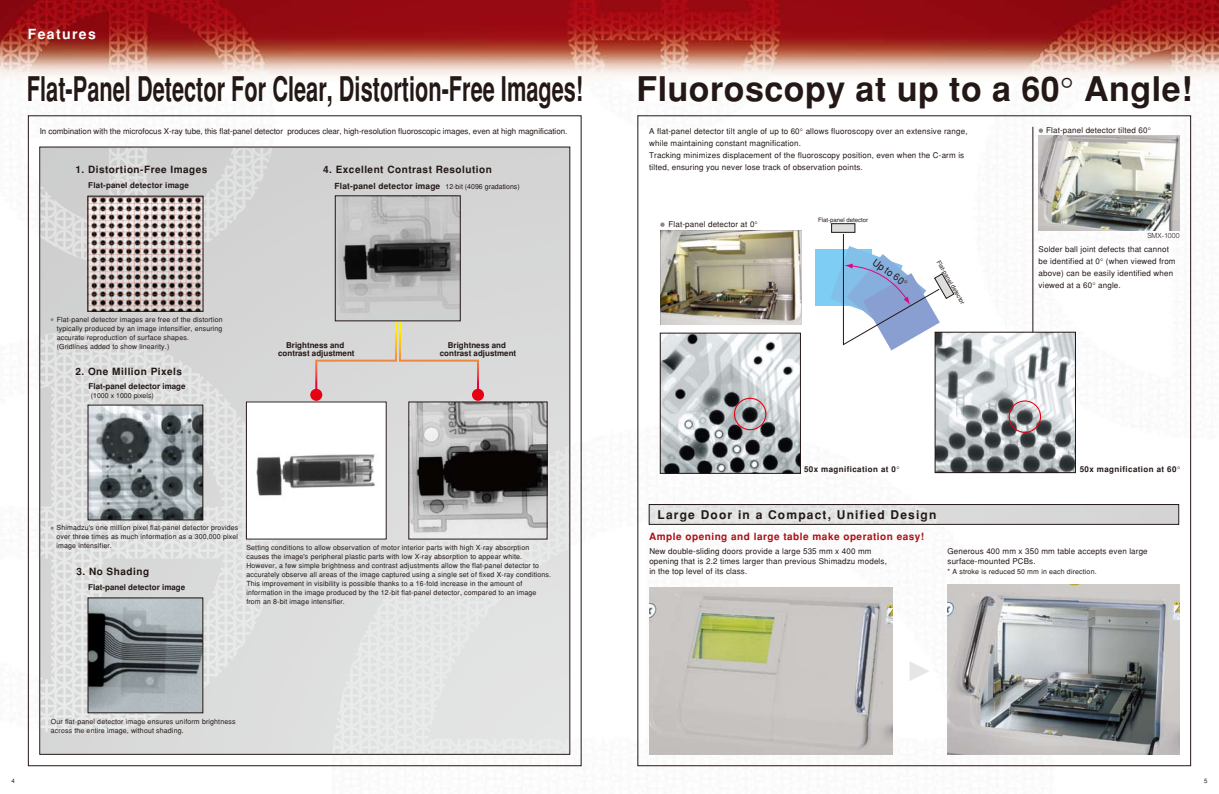
<style>
.page{position:relative;width:1219px;height:794px;background:#fff}
.page>*{position:absolute;margin:0;border:0;box-sizing:border-box;transform-origin:0 0}
.t1{font:700 34px "Helvetica";color:#231815;scale:.64 1}
.t2{font:700 34px "Helvetica";color:#231815}
.t3{font:700 14px "Helvetica";letter-spacing:.1em;color:#fff}
.t4{font:700 12px "Helvetica";letter-spacing:.1em;color:#231815}
.t5{font:700 10px "Helvetica";letter-spacing:.05em;color:#231815}
.t6{font:700 10px "Helvetica";letter-spacing:.05em;color:#ae0e16}
.t7{font:10px "Helvetica";color:#231815;scale:.95 1}
.t8{font:700 8.4px "Helvetica";letter-spacing:.02em;color:#231815}
.t9{font:8px/12px "Helvetica";letter-spacing:.02em;color:#231815}
.t10{font:8px "Helvetica";letter-spacing:-.005em;color:#231815}
.t11{font:700 8px/8.1px "Helvetica";color:#231815;text-align:center}
.t12{font:700 8px "Helvetica";letter-spacing:.05em;color:#231815}
.t13{font:700 8px "Helvetica";letter-spacing:.02em;color:#231815}
.t14{font:7px/9px "Helvetica";letter-spacing:.02em;color:#231815}
.t15{font:7px "Helvetica";color:#231815}
.t16{font:300 7px "Helvetica";color:#231815}
.t17{font:6px "Helvetica";color:#231815}
.s1{font-weight:400;font-size:7px}
</style>
<div class="page">
<img style="left:0;top:0;width:1219px;height:767px">
<img style="left:42px;top:147px;width:1136px;height:607px">
<img style="left:1038px;top:136px;width:141px;height:94px">
<img style="left:90px;top:198px;width:111px;height:111px">
<img style="left:90px;top:407px;width:111px;height:111px">
<img style="left:90px;top:600px;width:111px;height:111px">
<img style="left:248px;top:404px;width:136px;height:133px">
<img style="left:411px;top:404px;width:134px;height:133px">
<div style="left:88px;top:196px;width:115px;height:115px;border:1px solid #231815"></div>
<div style="left:88px;top:405px;width:115px;height:115px;border:1px solid #231815"></div>
<div style="left:88px;top:598px;width:115px;height:115px;border:1px solid #231815"></div>
<img style="left:947px;top:584px;width:232px;height:170px">
<img style="left:649px;top:587px;width:244px;height:167px">
<img style="left:937px;top:334px;width:137px;height:137px">
<img style="left:662px;top:335px;width:137px;height:136px">
<img style="left:661px;top:230px;width:140px;height:95px">
<div style="left:815px;top:250px;width:57px;height:56px;background:#7dcdf4"></div>
<div style="left:1009px;top:400px;width:32px;height:33px;border:1px solid #e60012;border-radius:50%"></div>
<div style="left:831px;top:223px;width:24px;height:9px;background:#dcdddd;border:1px solid #231815"></div>
<div style="left:660px;top:333px;width:141px;height:140px;border:1px solid #231815"></div>
<div style="left:935px;top:332px;width:141px;height:141px;border:1px solid #231815"></div>
<div style="left:649px;top:504px;width:530px;height:20px;border:1px solid #231815"></div>
<div style="left:472px;top:389px;width:12px;height:12px;background:#e60012;border-radius:50%"></div>
<svg style="left:315px;top:320px;width:164px;height:77px;background:#d7d2ce"></svg>
<div style="left:310px;top:389px;width:12px;height:12px;background:#e60012;border-radius:50%"></div>
<svg style="left:909px;top:661px;width:20px;height:20px"></svg>
<hr style="left:1033px;top:127px;width:1px;height:205px;background:#231815">
<div style="left:734px;top:398px;width:32px;height:32px;border:1px solid #e60012;border-radius:50%"></div>
<svg style="left:660px;top:222px;width:5px;height:5px"></svg>
<svg style="left:1039px;top:128px;width:4px;height:5px"></svg>
<img style="left:337px;top:198px;width:121px;height:121px">
<svg style="left:830px;top:233px;width:124px;height:117px"></svg>
<svg style="left:1062px;top:78px;width:10px;height:10px"></svg>
<p class="t3" style="left:28px;top:25px;width:70px">Features</p>
<p class="t1" style="left:27px;top:69px;width:871px">Flat-Panel Detector For Clear, Distortion-Free Images!</p>
<p class="t2" style="left:636px;top:69px;width:557px">Fluoroscopy at up to a 60 Angle!</p>
<p class="t10" style="left:40px;top:126px;width:529px">In combination with the microfocus X-ray tube, this flat-panel detector produces clear, high-resolution fluoroscopic images, even at high magnification.</p>
<p class="t9" style="left:649px;top:125px;width:320px">A flat-panel detector tilt angle of up to 60 allows fluoroscopy over an extensive range, while maintaining constant magnification.<br>Tracking minimizes displacement of the fluoroscopy position, even when the C-arm is tilted, ensuring you never lose track of observation points.</p>
<p class="t9" style="left:1046px;top:124px;width:103px">Flat-panel detector tilted 60</p>
<p class="t5" style="left:75px;top:164px;width:134px">1. Distortion-Free Images</p>
<p class="t5" style="left:323px;top:164px;width:170px">4. Excellent Contrast Resolution</p>
<p class="t13" style="left:88px;top:180px;width:102px">Flat-panel detector image</p>
<p class="t8" style="left:335px;top:181px;width:187px">Flat-panel detector image <span class="s1">12-bit (4096 gradations)</span></p>
<p class="t14" style="left:57px;top:315px;width:168px">Flat-panel detector images are free of the distortion typically produced by an image intensifier, ensuring accurate reproduction of surface shapes.<br>(Gridlines added to show linearity.)</p>
<p class="t5" style="left:75px;top:365px;width:108px">2. One Million Pixels</p>
<p class="t11" style="left:89px;top:382px;width:98px">Flat-panel detector image</p>
<p class="t15" style="left:91px;top:392px;width:65px">(1000 x 1000 pixels)</p>
<p class="t11" style="left:278px;top:341px;width:78px">Brightness and contrast adjustment</p>
<p class="t11" style="left:440px;top:341px;width:78px">Brightness and contrast adjustment</p>
<p class="t14" style="left:57px;top:523px;width:183px;text-align:justify">Shimadzu's one million pixel flat-panel detector provides over three times as much information as a 300,000 pixel image intensifier.</p>
<p class="t5" style="left:76px;top:566px;width:74px">3. No Shading</p>
<p class="t11" style="left:88px;top:583px;width:98px">Flat-panel detector image</p>
<p class="t14" style="left:246px;top:543px;width:306px">Setting conditions to allow observation of motor interior parts with high X-ray absorption causes the image's peripheral plastic parts with low X-ray absorption to appear white.<br>However, a few simple brightness and contrast adjustments allow the flat-panel detector to accurately observe all areas of the image captured using a single set of fixed X-ray conditions.<br>This improvement in visibility is possible thanks to a 16-fold increase in the amount of information in the image produced by the 12-bit flat-panel detector, compared to an image from an 8-bit image intensifier.</p>
<p class="t9" style="left:668px;top:218px;width:87px">Flat-panel detector at 0</p>
<p class="t17" style="left:818px;top:217px;width:52px">Flat-panel detector</p>
<p class="t7" style="left:877px;top:256px;width:39px;rotate:36deg">Up to 60</p>
<p class="t17" style="left:941px;top:259px;width:52px;rotate:60deg">Flat-panel detector</p>
<p class="t16" style="left:1147px;top:231px;width:34px">SMX-1000</p>
<p class="t9" style="left:1039px;top:243px;width:139px">Solder ball joint defects that cannot be identified at 0 (when viewed from above) can be easily identified when viewed at a 60 angle.</p>
<p class="t12" style="left:804px;top:464px;width:93px">50x magnification at 0</p>
<p class="t12" style="left:1080px;top:464px;width:98px">50x magnification at 60</p>
<p class="t4" style="left:657px;top:507px;width:280px">Large Door in a Compact, Unified Design</p>
<p class="t6" style="left:649px;top:530px;width:277px">Ample opening and large table make operation easy!</p>
<p class="t9" style="left:649px;top:546px;width:239px;line-height:10px">New double-sliding doors provide a large 535 mm x 400 mm opening that is 2.2 times larger than previous Shimadzu models, in the top level of its class.</p>
<p class="t9" style="left:947px;top:546px;width:202px;line-height:10px">Generous 400 mm x 350 mm table accepts even large surface-mounted PCBs.</p>
<p class="t14" style="left:947px;top:567px;width:151px">* A stroke is reduced 50 mm in each direction.</p>
<p class="t17" style="left:11px;top:777px;width:5px">4</p>
<p class="t14" style="left:51px;top:716px;width:186px">Our flat-panel detector image ensures uniform brightness across the entire image, without shading.</p>
<p class="t17" style="left:1204px;top:777px;width:5px">5</p>
</div>
